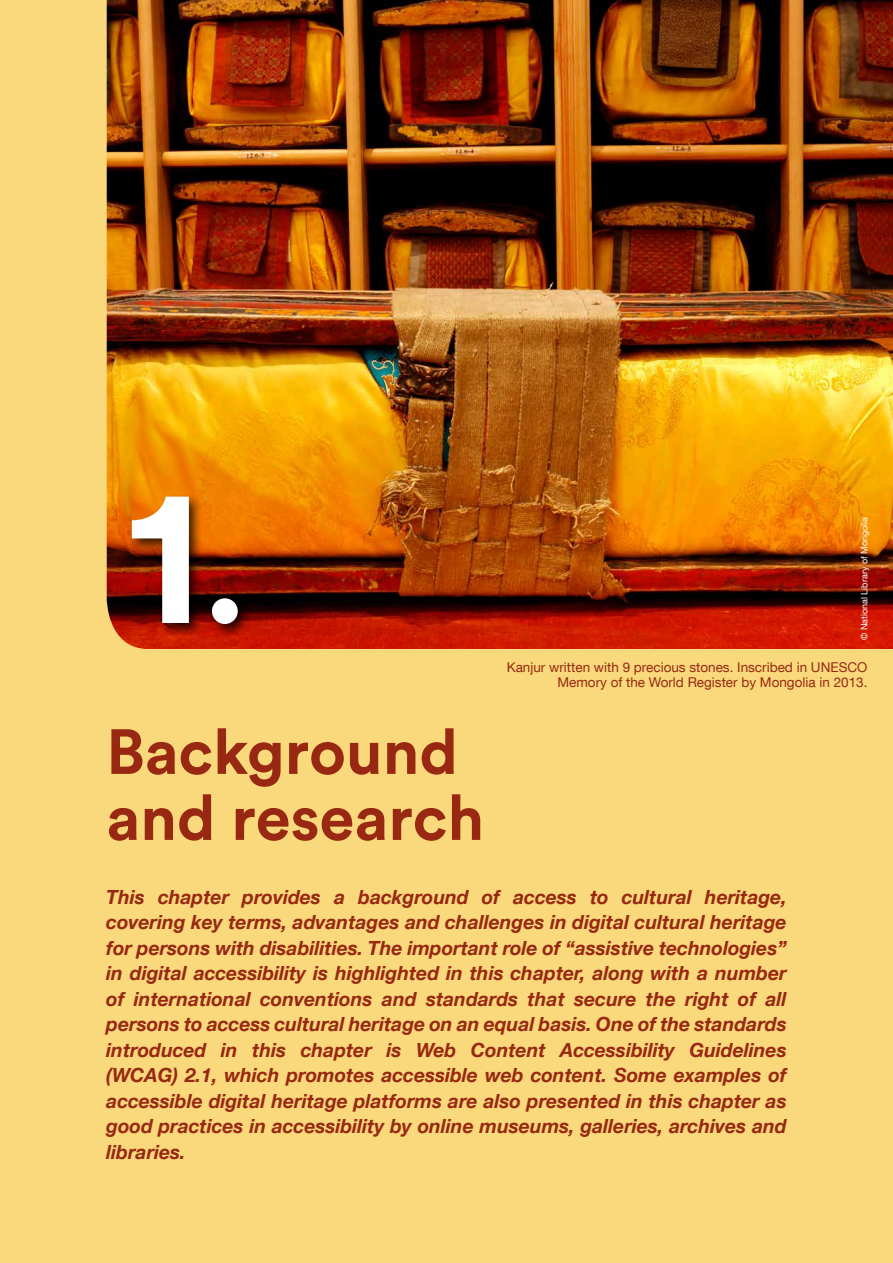
<style>
.page{position:relative;width:893px;height:1263px;background:#fff}
.page>*{position:absolute;margin:0;border:0;box-sizing:border-box;transform-origin:0 0}
.Heading_chapter_titl{font:700 194.7px "Circular Std";color:#fff}
.Heading_chapter_titl-2{font:700 63px/66px "Circular Std";color:#982812}
.texte_courant{font:italic 700 19.5px/25.5px "Helvetica Neue LT Com";color:#982812;text-align:justify}
.photo_CR{font:13.5px/15px "Helvetica Neue LT Com";color:#982812;text-align:right}
.photo_CR-2{font:9px "Helvetica Neue LT Com";color:#fff}
.s1{font-size:141px}
</style>
<div class="page">
<img style="left:0;top:0;width:893px;height:1263px">
<div style="left:128px;top:493px;width:125px;height:146px;background:#000;opacity:.75"></div>
<h1 class="Heading_chapter_titl" style="left:126px;top:429px;width:122px">1<span class="s1">.</span></h1>
<h1 class="Heading_chapter_titl-2" style="left:106px;top:717px;width:379px">Background and research</h1>
<p class="photo_CR-2" style="left:859px;top:640px;width:125px;rotate:-90deg">© National Library of Mongolia</p>
<p class="photo_CR" style="left:507px;top:659px;width:362px">Kanjur written with 9 precious stones. Inscribed in UNESCO<br>Memory of the World Register by Mongolia in 2013.</p>
<p class="texte_courant" style="left:106px;top:883px;width:682px">This chapter provides a background of access to cultural heritage, covering key terms, advantages and challenges in digital cultural heritage for persons with disabilities. The important role of “assistive technologies” in digital accessibility is highlighted in this chapter, along with a number of international conventions and standards that secure the right of all persons to access cultural heritage on an equal basis. One of the standards introduced in this chapter is Web Content Accessibility Guidelines (WCAG) 2.1, which promotes accessible web content. Some examples of accessible digital heritage platforms are also presented in this chapter as good practices in accessibility by online museums, galleries, archives and libraries.</p>
</div>
